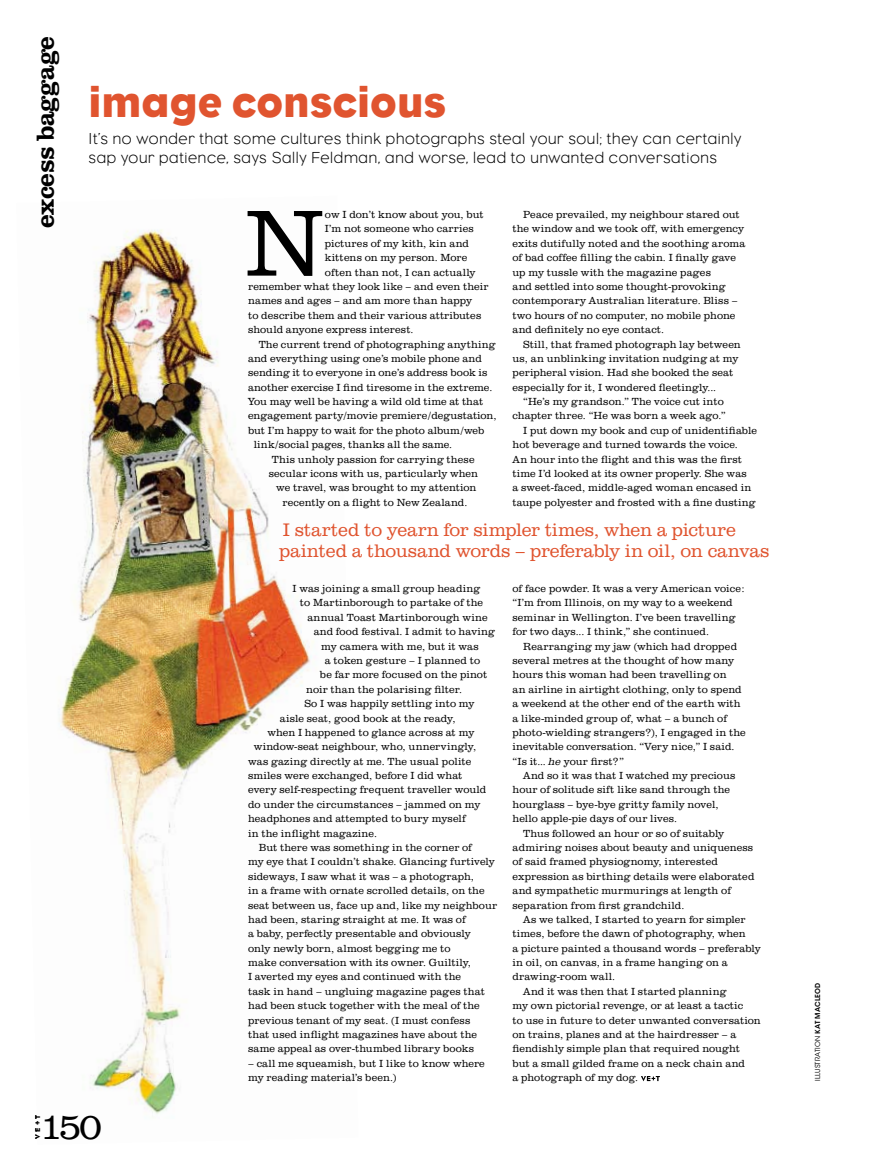
<style>
.page{position:relative;width:886px;height:1170px;background:#fff}
.page>*{position:absolute;margin:0;border:0;box-sizing:border-box;transform-origin:0 0}
.t1{font:300 96.88px "URW Clarendon TCE";color:#000}
.t2{font:45px "Eagle";color:#e0542f}
.t3{font:300 37.5px "URW Clarendon TCE";color:#000}
.t4{font:500 25.5px "URW Clarendon TCE";letter-spacing:-.025em;color:#000}
.t5{font:300 18.75px/21.2px "URW Clarendon TCE";letter-spacing:-.015em;color:#e0542f}
.t6{font:300 16.25px/18.1px "Eagle";letter-spacing:.04em;color:#000}
.t7{font:300 10.62px/14.4px "URW Clarendon TCE";letter-spacing:.005em;color:#000}
.t8{font:6.88px "ITC Avant Garde Std";letter-spacing:.03em;color:#000}
.t9{font:6.88px "Eagle";color:#000}
.s1{font-style:italic}
.s2{font-size:7.5px}
.s3{font-weight:600}
</style>
<div class="page">
<img style="left:59px;top:229px;width:255px;height:885px">
<svg style="left:641px;top:1076px;width:19px;height:5px"></svg>
<h3 class="t4" style="left:30px;top:228px;width:193px;rotate:-90deg">excess baggage</h3>
<h2 class="t2" style="left:89px;top:76px;width:359px">image conscious</h2>
<h3 class="t6" style="left:89px;top:130px;width:654px">It’s no wonder that some cultures think photographs steal your soul; they can certainly sap your patience, says Sally Feldman, and worse, lead to unwanted conversations</h3>
<h1 class="t1" style="left:245px;top:189px;width:81px">N</h1>
<p class="t7" style="left:325px;top:207px;width:160px">ow I don’t know about you, but</p>
<p class="t7" style="left:325px;top:222px;width:150px">I’m not someone who carries</p>
<p class="t7" style="left:325px;top:236px;width:146px">pictures of my kith, kin and</p>
<p class="t7" style="left:325px;top:251px;width:144px">kittens on my person. More</p>
<p class="t7" style="left:325px;top:265px;width:152px">often than not, I can actually</p>
<p class="t7" style="left:248px;top:279px;width:242px">remember what they look like – and even their</p>
<p class="t7" style="left:248px;top:294px;width:226px">names and ages – and am more than happy</p>
<p class="t7" style="left:248px;top:308px;width:235px">to describe them and their various attributes</p>
<p class="t7" style="left:248px;top:322px;width:167px">should anyone express interest.</p>
<p class="t7" style="left:259px;top:337px;width:238px">The current trend of photographing anything</p>
<p class="t7" style="left:248px;top:351px;width:235px">and everything using one’s mobile phone and</p>
<p class="t7" style="left:248px;top:366px;width:241px">sending it to everyone in one’s address book is</p>
<p class="t7" style="left:248px;top:380px;width:246px">another exercise I find tiresome in the extreme.</p>
<p class="t7" style="left:248px;top:394px;width:237px">You may well be having a wild old time at that</p>
<p class="t7" style="left:248px;top:409px;width:250px">engagement party/movie premiere/degustation,</p>
<p class="t7" style="left:248px;top:423px;width:238px">but I’m happy to wait for the photo album/web</p>
<p class="t7" style="left:254px;top:437px;width:200px">link/social pages, thanks all the same.</p>
<p class="t7" style="left:272px;top:452px;width:204px">This unholy passion for carrying these</p>
<p class="t7" style="left:269px;top:466px;width:211px">secular icons with us, particularly when</p>
<p class="t7" style="left:276px;top:481px;width:202px">we travel, was brought to my attention</p>
<p class="t7" style="left:282px;top:495px;width:186px">recently on a flight to New Zealand.</p>
<p class="t7" style="left:512px;top:207px;width:234px;text-indent:11px">Peace prevailed, my neighbour stared out the window and we took off, with emergency exits dutifully noted and the soothing aroma of bad coffee filling the cabin. I finally gave up my tussle with the magazine pages<br>and settled into some thought-provoking contemporary Australian literature. Bliss – two hours of no computer, no mobile phone and definitely no eye contact.</p>
<p class="t7" style="left:523px;top:337px;width:219px">Still, that framed photograph lay between</p>
<p class="t7" style="left:512px;top:351px;width:228px">us, an unblinking invitation nudging at my</p>
<p class="t7" style="left:512px;top:366px;width:222px">peripheral vision. Had she booked the seat</p>
<p class="t7" style="left:512px;top:380px;width:205px">especially for it, I wondered fleetingly...</p>
<p class="t7" style="left:523px;top:394px;width:202px">“He’s my grandson.” The voice cut into</p>
<p class="t7" style="left:512px;top:409px;width:215px">chapter three. “He was born a week ago.”</p>
<p class="t7" style="left:523px;top:423px;width:235px">I put down my book and cup of unidentifiable</p>
<p class="t7" style="left:512px;top:437px;width:227px">hot beverage and turned towards the voice.</p>
<p class="t7" style="left:512px;top:452px;width:231px">An hour into the flight and this was the first</p>
<p class="t7" style="left:512px;top:466px;width:236px">time I’d looked at its owner properly. She was</p>
<p class="t7" style="left:512px;top:481px;width:240px">a sweet-faced, middle-aged woman encased in</p>
<p class="t7" style="left:512px;top:495px;width:245px">taupe polyester and frosted with a fine dusting</p>
<h3 class="t5" style="left:279px;top:519px;width:492px">I started to yearn for simpler times, when a picture painted a thousand words – preferably in oil, on canvas</h3>
<p class="t7" style="left:292px;top:581px;width:189px">I was joining a small group heading</p>
<p class="t7" style="left:300px;top:596px;width:185px">to Martinborough to partake of the</p>
<p class="t7" style="left:307px;top:610px;width:182px">annual Toast Martinborough wine</p>
<p class="t7" style="left:314px;top:624px;width:183px">and food festival. I admit to having</p>
<p class="t7" style="left:321px;top:639px;width:159px">my camera with me, but it was</p>
<p class="t7" style="left:325px;top:653px;width:157px">a token gesture – I planned to</p>
<p class="t7" style="left:320px;top:667px;width:169px">be far more focused on the pinot</p>
<p class="t7" style="left:306px;top:682px;width:157px">noir than the polarising filter.</p>
<p class="t7" style="left:304px;top:696px;width:172px">So I was happily settling into my</p>
<p class="t7" style="left:280px;top:711px;width:177px">aisle seat, good book at the ready,</p>
<p class="t7" style="left:267px;top:725px;width:208px">when I happened to glance across at my</p>
<p class="t7" style="left:254px;top:739px;width:224px">window-seat neighbour, who, unnervingly,</p>
<p class="t7" style="left:248px;top:754px;width:225px">was gazing directly at me. The usual polite</p>
<p class="t7" style="left:248px;top:768px;width:216px">smiles were exchanged, before I did what</p>
<p class="t7" style="left:248px;top:782px;width:240px">every self-respecting frequent traveller would</p>
<p class="t7" style="left:248px;top:797px;width:234px">do under the circumstances – jammed on my</p>
<p class="t7" style="left:248px;top:811px;width:219px">headphones and attempted to bury myself</p>
<p class="t7" style="left:248px;top:826px;width:130px">in the inflight magazine.</p>
<p class="t7" style="left:259px;top:840px;width:215px">But there was something in the corner of</p>
<p class="t7" style="left:248px;top:854px;width:248px">my eye that I couldn’t shake. Glancing furtively</p>
<p class="t7" style="left:248px;top:869px;width:227px">sideways, I saw what it was – a photograph,</p>
<p class="t7" style="left:248px;top:883px;width:238px">in a frame with ornate scrolled details, on the</p>
<p class="t7" style="left:248px;top:897px;width:251px">seat between us, face up and, like my neighbour</p>
<p class="t7" style="left:248px;top:912px;width:219px">had been, staring straight at me. It was of</p>
<p class="t7" style="left:248px;top:926px;width:224px">a baby, perfectly presentable and obviously</p>
<p class="t7" style="left:248px;top:941px;width:204px">only newly born, almost begging me to</p>
<p class="t7" style="left:248px;top:955px;width:225px">make conversation with its owner. Guiltily,</p>
<p class="t7" style="left:248px;top:969px;width:215px">I averted my eyes and continued with the</p>
<p class="t7" style="left:248px;top:984px;width:238px">task in hand – ungluing magazine pages that</p>
<p class="t7" style="left:248px;top:998px;width:233px">had been stuck together with the meal of the</p>
<p class="t7" style="left:248px;top:1012px;width:224px">previous tenant of my seat. (I must confess</p>
<p class="t7" style="left:248px;top:1027px;width:231px">that used inflight magazines have about the</p>
<p class="t7" style="left:248px;top:1041px;width:228px">same appeal as over-thumbed library books</p>
<p class="t7" style="left:248px;top:1056px;width:238px">– call me squeamish, but I like to know where my reading material’s been.)</p>
<p class="t7" style="left:512px;top:581px;width:233px">of face powder. It was a very American voice: “I’m from Illinois, on my way to a weekend seminar in Wellington. I’ve been travelling for two days... I think,” she continued.</p>
<p class="t7" style="left:512px;top:639px;width:235px;text-indent:11px">Rearranging my jaw (which had dropped several metres at the thought of how many hours this woman had been travelling on<br>an airline in airtight clothing, only to spend a weekend at the other end of the earth with a like-minded group of, what – a bunch of photo-wielding strangers?), I engaged in the inevitable conversation. “Very nice,” I said. “Is it... <span class="s1">he</span> your first?”</p>
<p class="t7" style="left:512px;top:768px;width:224px;text-indent:11px">And so it was that I watched my precious hour of solitude sift like sand through the hourglass – bye-bye gritty family novel, hello apple-pie days of our lives.</p>
<p class="t7" style="left:512px;top:826px;width:243px;text-indent:11px">Thus followed an hour or so of suitably admiring noises about beauty and uniqueness of said framed physiognomy, interested expression as birthing details were elaborated and sympathetic murmurings at length of separation from first grandchild.</p>
<p class="t7" style="left:523px;top:912px;width:224px">As we talked, I started to yearn for simpler</p>
<p class="t7" style="left:512px;top:926px;width:235px">times, before the dawn of photography, when</p>
<p class="t7" style="left:512px;top:941px;width:250px">a picture painted a thousand words – preferably</p>
<p class="t7" style="left:512px;top:955px;width:217px">in oil, on canvas, in a frame hanging on a</p>
<p class="t7" style="left:512px;top:969px;width:104px">drawing-room wall.</p>
<p class="t7" style="left:523px;top:984px;width:205px">And it was then that I started planning</p>
<p class="t7" style="left:512px;top:998px;width:232px">my own pictorial revenge, or at least a tactic</p>
<p class="t7" style="left:512px;top:1012px;width:250px">to use in future to deter unwanted conversation</p>
<p class="t7" style="left:512px;top:1027px;width:225px">on trains, planes and at the hairdresser – a</p>
<p class="t7" style="left:512px;top:1041px;width:229px">fiendishly simple plan that required nought</p>
<p class="t7" style="left:512px;top:1056px;width:234px">but a small gilded frame on a neck chain and</p>
<p class="t7" style="left:512px;top:1070px;width:127px">a photograph of my dog.</p>
<h3 class="t3" style="left:40px;top:1104px;width:64px">150</h3>
<p class="t9" style="left:34px;top:1138px;width:25px;rotate:-90deg">ve<span class="s2">+</span>t</p>
<p class="t8" style="left:813px;top:1080px;width:100px;rotate:-90deg">illustration <span class="s3">kat macleod</span></p>
</div>
